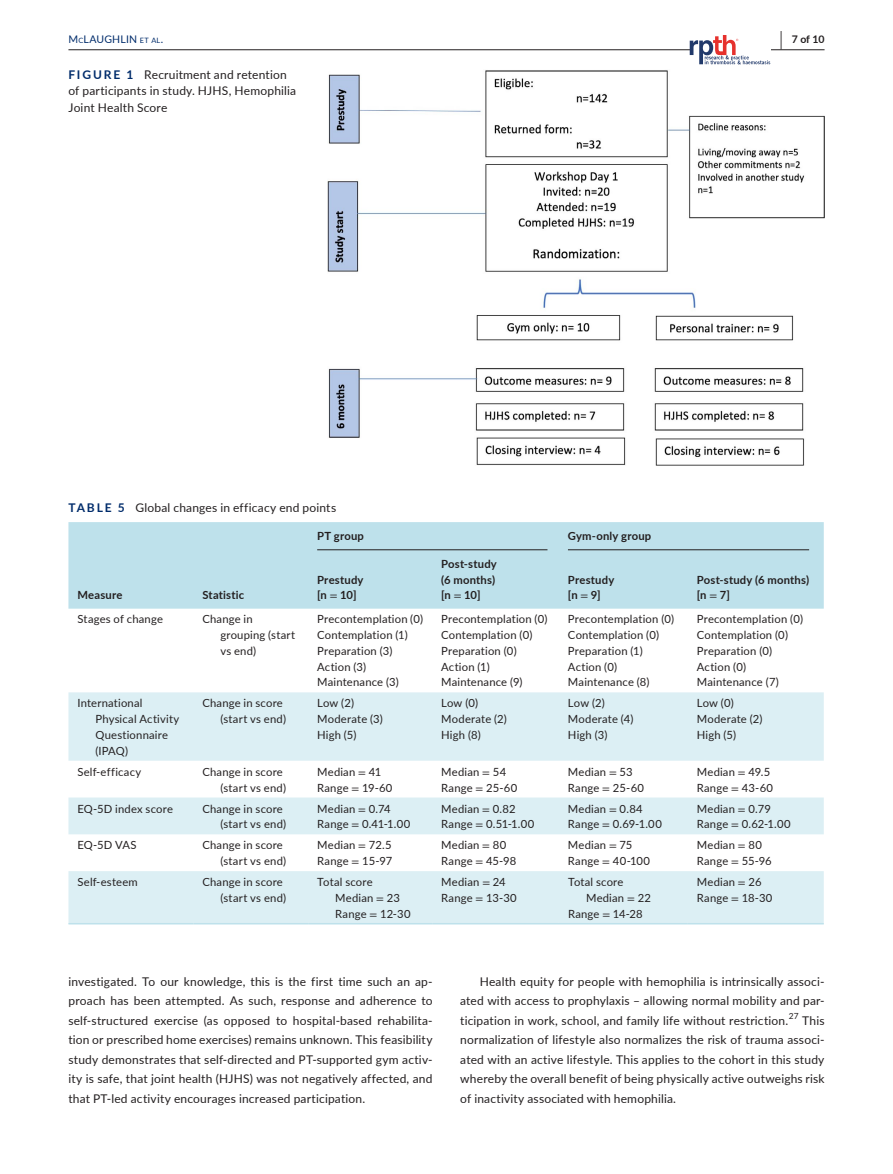
<style>
.page{position:relative;width:893px;height:1174px;background:#fff}
.page>*{position:absolute;margin:0;border:0;box-sizing:border-box;transform-origin:0 0}
.t1{font:12px/19.5px "Lato";letter-spacing:.015em;color:#231f20;text-align:justify}
.t2{font:11.25px/15.8px "Lato";letter-spacing:.015em;color:#231f20}
.t3{font:700 11.25px/15.8px "Lato";letter-spacing:.02em;color:#231f20}
.t4{font:10.5px "Lato";letter-spacing:.02em;color:#002c6b}
.t5{font:700 10.5px "Lato";color:#231f20}
.s1{font-size:7.35px}
.s2{font-size:19.5px}
.s3{font-weight:700;color:#002c6b}
.s4{font-family:"STIX";font-weight:400}
.s5{font-family:"STIX"}
</style>
<div class="page">
<hr style="left:68px;top:49px;width:756px;height:1px;background:#231f20">
<svg style="left:690px;top:35px;width:80px;height:29px"></svg>
<img style="left:327px;top:70px;width:497px;height:395px">
<div style="left:68px;top:522px;width:756px;height:86px;background:#bee1eb"></div>
<svg style="left:68px;top:692px;width:756px;height:231px;fill:#dceff4"></svg>
<hr style="left:68px;top:923px;width:125px;height:1px;background:#bee1eb">
<hr style="left:193px;top:923px;width:115px;height:1px;background:#bee1eb">
<hr style="left:308px;top:923px;width:124px;height:1px;background:#bee1eb">
<hr style="left:432px;top:923px;width:127px;height:1px;background:#bee1eb">
<hr style="left:559px;top:923px;width:129px;height:1px;background:#bee1eb">
<hr style="left:688px;top:923px;width:136px;height:1px;background:#bee1eb">
<hr style="left:317px;top:549px;width:230px;height:1px;background:#231f20">
<hr style="left:568px;top:549px;width:241px;height:1px;background:#231f20">
<p class="t4" style="left:68px;top:31px;width:96px">M<span class="s1">C</span>LAUGHLIN <span class="s1">ET AL</span>.</p>
<p class="t5" style="left:780px;top:31px;width:46px"><span class="s2">|</span> 7 of 10</p>
<p class="t1" style="left:68px;top:66px;width:229px;line-height:16.5px;text-align:left"><span class="s3">FIGURE 1</span> Recruitment and retention of participants in study. HJHS, Hemophilia<br>Joint Health Score</p>
<p class="t1" style="left:68px;top:498px;width:269px"><span class="s3">TABLE 5</span> Global changes in efficacy end points</p>
<p class="t3" style="left:77px;top:587px;width:47px">Measure</p>
<p class="t3" style="left:202px;top:587px;width:43px">Statistic</p>
<p class="t3" style="left:317px;top:528px;width:48px">PT group</p>
<p class="t3" style="left:568px;top:528px;width:85px">Gym-only group</p>
<p class="t3" style="left:317px;top:571px;width:48px">Prestudy [n <span class="s4">=</span> 10]</p>
<p class="t3" style="left:441px;top:555px;width:57px">Post-study (6 months) [n <span class="s4">=</span> 10]</p>
<p class="t3" style="left:568px;top:571px;width:48px">Prestudy [n <span class="s4">=</span> 9]</p>
<p class="t3" style="left:697px;top:571px;width:114px">Post-study (6 months) [n<span class="s4">=</span>7]</p>
<p class="t2" style="left:77px;top:611px;width:87px">Stages of change</p>
<p class="t2" style="left:220px;top:611px;width:76px;text-indent:-18px">Change in grouping (start vs end)</p>
<p class="t2" style="left:317px;top:611px;width:108px">Precontemplation (0)<br>Contemplation (1)<br>Preparation (3)<br>Action (3)<br>Maintenance (3)</p>
<p class="t2" style="left:441px;top:611px;width:108px">Precontemplation (0)<br>Contemplation (0)<br>Preparation (0)<br>Action (1)<br>Maintenance (9)</p>
<p class="t2" style="left:568px;top:611px;width:108px">Precontemplation (0)<br>Contemplation (0)<br>Preparation (1)<br>Action (0)<br>Maintenance (8)</p>
<p class="t2" style="left:697px;top:611px;width:108px">Precontemplation (0)<br>Contemplation (0)<br>Preparation (0)<br>Action (0)<br>Maintenance (7)</p>
<p class="t2" style="left:95px;top:695px;width:85px;text-indent:-18px">International<br>Physical Activity<br>Questionnaire (IPAQ)</p>
<p class="t2" style="left:202px;top:695px;width:85px;text-align:right">Change in score (start vs end)</p>
<p class="t2" style="left:317px;top:695px;width:67px">Low (2)<br>Moderate (3)<br>High (5)</p>
<p class="t2" style="left:441px;top:695px;width:67px">Low (0)<br>Moderate (2)<br>High (8)</p>
<p class="t2" style="left:568px;top:695px;width:67px">Low (2)<br>Moderate (4)<br>High (3)</p>
<p class="t2" style="left:697px;top:695px;width:67px">Low (0)<br>Moderate (2)<br>High (5)</p>
<p class="t2" style="left:77px;top:763px;width:65px">Self-efficacy</p>
<p class="t2" style="left:202px;top:763px;width:85px;text-align:right">Change in score (start vs end)</p>
<p class="t2" style="left:317px;top:763px;width:77px">Median <span class="s5">=</span> 41<br>Range <span class="s5">=</span> 19-60</p>
<p class="t2" style="left:441px;top:763px;width:78px">Median <span class="s5">=</span> 54<br>Range <span class="s5">=</span> 25-60</p>
<p class="t2" style="left:568px;top:763px;width:78px">Median <span class="s5">=</span> 53<br>Range <span class="s5">=</span> 25-60</p>
<p class="t2" style="left:697px;top:763px;width:78px">Median <span class="s5">=</span> 49.5<br>Range <span class="s5">=</span> 43-60</p>
<p class="t2" style="left:78px;top:800px;width:97px">EQ-5D index score</p>
<p class="t2" style="left:202px;top:800px;width:85px;text-align:right">Change in score (start vs end)</p>
<p class="t2" style="left:317px;top:800px;width:95px">Median <span class="s5">=</span> 0.74<br>Range <span class="s5">=</span> 0.41-1.00</p>
<p class="t2" style="left:441px;top:800px;width:95px">Median <span class="s5">=</span> 0.82<br>Range <span class="s5">=</span> 0.51-1.00</p>
<p class="t2" style="left:568px;top:800px;width:95px">Median <span class="s5">=</span> 0.84<br>Range <span class="s5">=</span> 0.69-1.00</p>
<p class="t2" style="left:697px;top:800px;width:95px">Median <span class="s5">=</span> 0.79<br>Range <span class="s5">=</span> 0.62-1.00</p>
<p class="t2" style="left:78px;top:837px;width:60px">EQ-5D VAS</p>
<p class="t2" style="left:202px;top:837px;width:85px;text-align:right">Change in score (start vs end)</p>
<p class="t2" style="left:317px;top:837px;width:77px">Median <span class="s5">=</span> 72.5<br>Range <span class="s5">=</span> 15-97</p>
<p class="t2" style="left:441px;top:837px;width:77px">Median <span class="s5">=</span> 80<br>Range <span class="s5">=</span> 45-98</p>
<p class="t2" style="left:568px;top:837px;width:84px">Median <span class="s5">=</span> 75<br>Range <span class="s5">=</span> 40-100</p>
<p class="t2" style="left:697px;top:837px;width:76px">Median <span class="s5">=</span> 80<br>Range <span class="s5">=</span> 55-96</p>
<p class="t2" style="left:78px;top:873px;width:62px">Self-esteem</p>
<p class="t2" style="left:202px;top:873px;width:85px;text-align:right">Change in score (start vs end)</p>
<p class="t2" style="left:335px;top:873px;width:77px;text-indent:-18px">Total score<br>Median <span class="s5">=</span> 23<br>Range <span class="s5">=</span> 12-30</p>
<p class="t2" style="left:441px;top:873px;width:77px">Median <span class="s5">=</span> 24<br>Range <span class="s5">=</span> 13-30</p>
<p class="t2" style="left:568px;top:873px;width:57px">Total score</p>
<p class="t2" style="left:697px;top:873px;width:77px">Median <span class="s5">=</span> 26<br>Range <span class="s5">=</span> 18-30</p>
<p class="t2" style="left:586px;top:889px;width:66px">Median <span class="s5">=</span> 22</p>
<p class="t2" style="left:568px;top:905px;width:76px">Range <span class="s5">=</span> 14-28</p>
<p class="t1" style="left:68px;top:971px;width:366px">investigated. To our knowledge, this is the first time such an ap&shy;proach has been attempted. As such, response and adherence to self-structured exercise (as opposed to hospital-based rehabilita&shy;tion or prescribed home exercises) remains unknown. This feasibility study demonstrates that self-directed and PT-supported gym activ&shy;ity is safe, that joint health (HJHS) was not negatively affected, and that PT-led activity encourages increased participation.</p>
<p class="t1" style="left:460px;top:971px;width:366px;text-indent:20px">Health equity for people with hemophilia is intrinsically associ&shy;ated with access to prophylaxis – allowing normal mobility and par&shy;ticipation in work, school, and family life without restriction.<sup>27</sup> This normalization of lifestyle also normalizes the risk of trauma associ&shy;ated with an active lifestyle. This applies to the cohort in this study whereby the overall benefit of being physically active outweighs risk of inactivity associated with hemophilia.</p>
</div>
